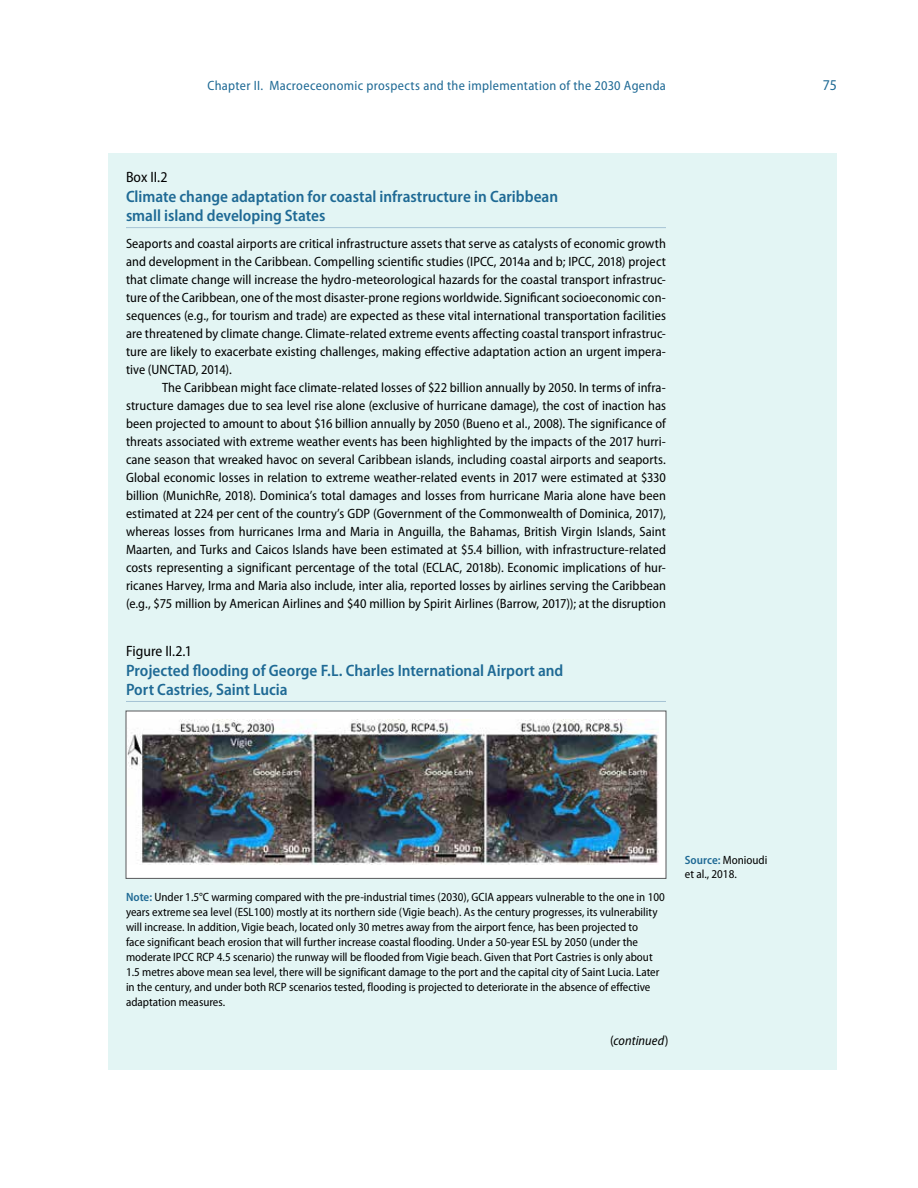
<style>
.page{position:relative;width:918px;height:1188px;background:#fff}
.page>*{position:absolute;margin:0;border:0;box-sizing:border-box;transform-origin:0 0}
.t1{font:600 semi-condensed 16.5px/19.5px "Myriad Pro";color:#1f6a95}
.t2{font:semi-condensed 15px "Myriad Pro";color:#000}
.t3{font:semi-condensed 15px "Myriad Pro";color:#1f6a95}
.t4{font:semi-condensed 13.5px/18px "Myriad Pro";letter-spacing:.005em;color:#000;text-align:justify}
.t5{font:semi-condensed 13.5px "Myriad Pro";letter-spacing:.025em;color:#1f6a95}
.t6{font:italic semi-condensed 13.5px "Myriad Pro";letter-spacing:.005em;color:#000}
.t7{font:semi-condensed 12px/15px "Myriad Pro";color:#000}
.s1{font-weight:600;color:#1f6a95}
.s2{font-style:normal}
</style>
<div class="page">
<div style="left:108px;top:153px;width:729px;height:916px;background:#e3f5f4"></div>
<hr style="left:126px;top:227px;width:540px;height:1px;background:#a5c3d5">
<hr style="left:126px;top:701px;width:540px;height:1px;background:#a5c3d5">
<div style="left:126px;top:711px;width:540px;height:168px;background:#fff;border:1px solid #58595b"></div>
<img style="left:128px;top:719px;width:530px;height:146px">
<p class="t5" style="left:207px;top:78px;width:460px">Chapter II. Macroeceonomic prospects and the implementation of the 2030 Agenda</p>
<p class="t3" style="left:823px;top:77px;width:16px">75</p>
<p class="t2" style="left:126px;top:169px;width:43px">Box II.2</p>
<p class="t1" style="left:126px;top:187px;width:434px">Climate change adaptation for coastal infrastructure in Caribbean small island developing States</p>
<p class="t4" style="left:126px;top:235px;width:542px">Seaports and coastal airports are critical infrastructure assets that serve as catalysts of economic growth and development in the Caribbean. Compelling scientific studies (IPCC, 2014a and b; IPCC, 2018) project that climate change will increase the hydro-meteorological hazards for the coastal transport infrastruc&shy;ture of the Caribbean, one of the most disaster-prone regions worldwide. Significant socioeconomic con&shy;sequences (e.g., for tourism and trade) are expected as these vital international transportation facilities are threatened by climate change. Climate-related extreme events affecting coastal transport infrastruc&shy;ture are likely to exacerbate existing challenges, making effective adaptation action an urgent impera&shy;tive (UNCTAD, 2014).</p>
<p class="t4" style="left:126px;top:379px;width:542px;text-indent:36px">The Caribbean might face climate-related losses of $22 billion annually by 2050. In terms of infra&shy;structure damages due to sea level rise alone (exclusive of hurricane damage), the cost of inaction has been projected to amount to about $16 billion annually by 2050 (Bueno et al., 2008). The significance of threats associated with extreme weather events has been highlighted by the impacts of the 2017 hurri&shy;cane season that wreaked havoc on several Caribbean islands, including coastal airports and seaports.<br>Global economic losses in relation to extreme weather-related events in 2017 were estimated at $330 billion (MunichRe, 2018). Dominica’s total damages and losses from hurricane Maria alone have been estimated at 224 per cent of the country’s GDP (Government of the Commonwealth of Dominica, 2017), whereas losses from hurricanes Irma and Maria in Anguilla, the Bahamas, British Virgin Islands, Saint Maarten, and Turks and Caicos Islands have been estimated at $5.4 billion, with infrastructure-related costs representing a significant percentage of the total (ECLAC, 2018b). Economic implications of hur&shy;ricanes Harvey, Irma and Maria also include, inter alia, reported losses by airlines serving the Caribbean (e.g., $75 million by American Airlines and $40 million by Spirit Airlines (Barrow, 2017)); at the disruption</p>
<p class="t2" style="left:126px;top:643px;width:67px">Figure II.2.1</p>
<p class="t1" style="left:126px;top:661px;width:439px">Projected flooding of George F.L. Charles International Airport and<br>Port Castries, Saint Lucia</p>
<p class="t7" style="left:126px;top:890px;width:540px"><span class="s1">Note:</span> Under 1.5°C warming compared with the pre-industrial times (2030), GCIA appears vulnerable to the one in 100 years extreme sea level (ESL100) mostly at its northern side (Vigie beach). As the century progresses, its vulnerability will increase. In addition, Vigie beach, located only 30 metres away from the airport fence, has been projected to<br>face significant beach erosion that will further increase coastal flooding. Under a 50-year ESL by 2050 (under the moderate IPCC RCP 4.5 scenario) the runway will be flooded from Vigie beach. Given that Port Castries is only about 1.5 metres above mean sea level, there will be significant damage to the port and the capital city of Saint Lucia. Later in the century, and under both RCP scenarios tested, flooding is projected to deteriorate in the absence of effective adaptation measures.</p>
<p class="t6" style="left:610px;top:1033px;width:60px"><span class="s2">(</span>continued<span class="s2">)</span></p>
<p class="t7" style="left:685px;top:853px;width:84px;line-height:14.2px"><span class="s1">Source:</span> Monioudi et al., 2018.</p>
</div>
